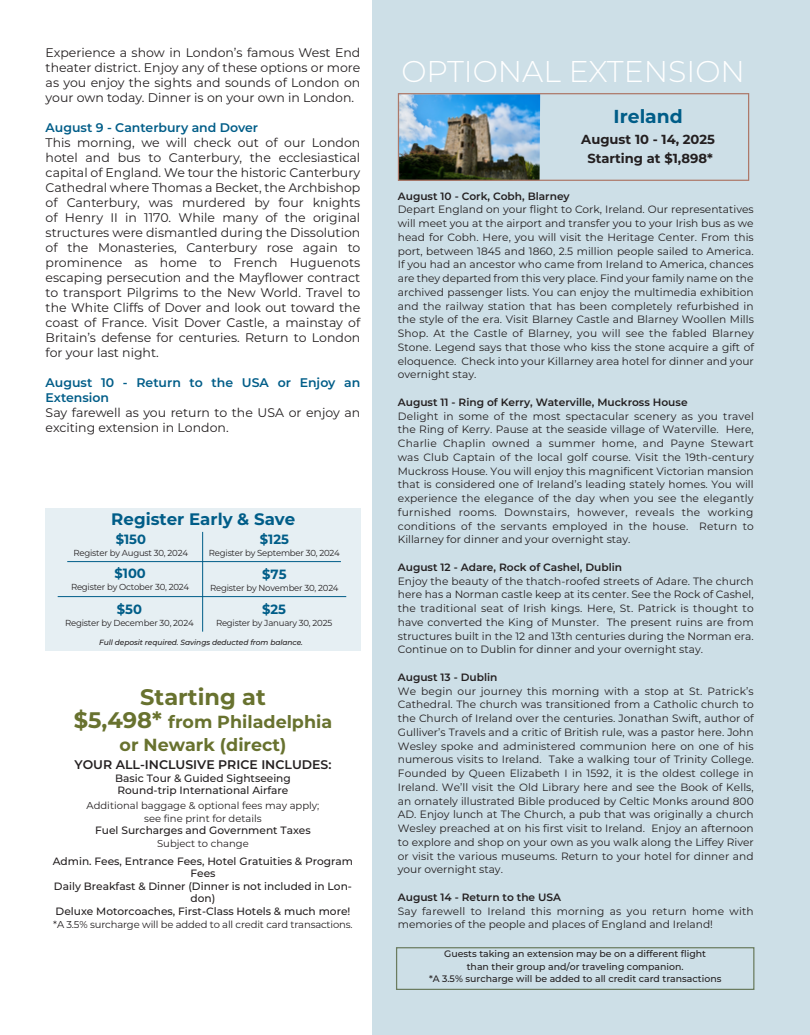
<style>
.page{position:relative;width:810px;height:1035px;background:#fff}
.page>*{position:absolute;margin:0;border:0;box-sizing:border-box;transform-origin:0 0}
.t1{font:300 30px "Montserrat";color:#fff}
.t2{font:700 22.5px "Montserrat";color:#68722f}
.t3{font:700 18.75px "Montserrat";color:#005d88}
.t4{font:700 17.5px/23.1px "Montserrat";color:#68722f;text-align:center}
.t5{font:700 16.62px "Montserrat";color:#005d88}
.t6{font:700 13.38px "Montserrat";color:#005d88}
.t7{font:700 13.12px/18.6px "Montserrat";color:#231f20;text-align:center}
.t8{font:12.5px/15px "Montserrat";color:#231f20;text-align:justify}
.t9{font:600 12.5px/15px "Montserrat";color:#005d88}
.t10{font:600 12.5px "Montserrat";color:#231f20}
.t11{font:10.62px/13.8px "Montserrat";color:#231f20;text-align:justify}
.t12{font:500 10.62px/12.5px "Montserrat";color:#231f20}
.t13{font:600 10.62px "Montserrat";color:#231f20}
.t14{font:10px/12.5px "Montserrat";color:#231f20;text-align:center}
.t15{font:500 9.38px/12.5px "Montserrat";color:#231f20;text-align:center}
.t16{font:8.75px "Montserrat";letter-spacing:-.025em;color:#231f20}
.t17{font:italic 500 7.5px "Montserrat";letter-spacing:-.01em;color:#231f20}
.s1{font-size:22.5px}
</style>
<div class="page">
<div style="left:373px;top:0;width:437px;height:1035px;background:#cddfe7"></div>
<div style="left:396px;top:947px;width:358px;height:43px;border:1px solid #6b7c60"></div>
<img style="left:400px;top:95px;width:140px;height:84px">
<div style="left:398px;top:93px;width:351px;height:88px;border:1px solid #ad796a"></div>
<div style="left:45px;top:508px;width:315px;height:143px;background:#e6eff3"></div>
<hr style="left:202px;top:532px;width:1px;height:100px;background:#005d88">
<hr style="left:67px;top:561px;width:274px;height:1px;background:#005d88">
<hr style="left:58px;top:596px;width:288px;height:1px;background:#005d88">
<p class="t8" style="left:46px;top:45px;width:316px">Experience a show in London’s famous West End theater district. Enjoy any of these options or more as you enjoy the sights and sounds of London on your own today. Dinner is on your own in London.</p>
<p class="t9" style="left:46px;top:120px;width:214px">August 9 - Canterbury and Dover</p>
<p class="t8" style="left:46px;top:135px;width:316px">This morning, we will check out of our London hotel and bus to Canterbury, the ecclesiastical capital of England. We tour the historic Canterbury Cathedral where Thomas a Becket, the Archbishop of Canterbury, was murdered by four knights of Henry II in 1170. While many of the original structures were dismantled during the Dissolution of the Monasteries, Canterbury rose again to prominence as home to French Huguenots escaping persecution and the Mayflower contract to transport Pilgrims to the New World. Travel to the White Cliffs of Dover and look out toward the coast of France. Visit Dover Castle, a mainstay of Britain’s defense for centuries. Return to London for your last night.</p>
<p class="t9" style="left:46px;top:375px;width:316px">August 10 - Return to the USA or Enjoy an<br>Extension</p>
<p class="t8" style="left:46px;top:405px;width:316px">Say farewell as you return to the USA or enjoy an exciting extension in London.</p>
<h3 class="t5" style="left:111px;top:507px;width:186px">Register Early &amp; Save</h3>
<p class="t6" style="left:116px;top:530px;width:32px">$150</p>
<p class="t16" style="left:74px;top:547px;width:116px">Register by August 30, 2024</p>
<p class="t6" style="left:260px;top:530px;width:31px">$125</p>
<p class="t16" style="left:209px;top:547px;width:132px">Register by September 30, 2024</p>
<p class="t6" style="left:114px;top:564px;width:33px">$100</p>
<p class="t16" style="left:71px;top:581px;width:120px">Register by October 30, 2024</p>
<p class="t6" style="left:117px;top:599px;width:27px">$50</p>
<p class="t16" style="left:65px;top:616px;width:130px">Register by December 30, 2024</p>
<p class="t6" style="left:262px;top:565px;width:26px">$75</p>
<p class="t16" style="left:210px;top:582px;width:130px">Register by November 30, 2024</p>
<p class="t6" style="left:262px;top:599px;width:25px">$25</p>
<p class="t16" style="left:216px;top:616px;width:118px">Register by January 30, 2025</p>
<p class="t17" style="left:99px;top:637px;width:205px">Full deposit required. Savings deducted from balance.</p>
<h2 class="t2" style="left:140px;top:681px;width:127px">Starting at</h2>
<h3 class="t4" style="left:74px;top:709px;width:260px"><span class="s1">$5,498*</span> from Philadelphia or Newark (direct)</h3>
<p class="t10" style="left:75px;top:756px;width:258px">YOUR ALL-INCLUSIVE PRICE INCLUDES:</p>
<p class="t12" style="left:115px;top:771px;width:177px">Basic Tour &amp; Guided Sightseeing<br>Round-trip International Airfare</p>
<p class="t14" style="left:87px;top:799px;width:234px">Additional baggage &amp; optional fees may apply; see fine print for details</p>
<p class="t12" style="left:95px;top:824px;width:217px">Fuel Surcharges and Government Taxes</p>
<p class="t14" style="left:157px;top:836px;width:93px">Subject to change</p>
<p class="t12" style="left:53px;top:854px;width:302px;text-align:center">Admin. Fees, Entrance Fees, Hotel Gratuities &amp; Program Fees<br>Daily Breakfast &amp; Dinner (Dinner is not included in Lon&shy;don)<br>Deluxe Motorcoaches, First-Class Hotels &amp; much more!</p>
<p class="t14" style="left:53px;top:918px;width:301px">*A 3.5% surcharge will be added to all credit card transactions.</p>
<h1 class="t1" style="left:401px;top:51px;width:345px">OPTIONAL EXTENSION</h1>
<h3 class="t3" style="left:614px;top:103px;width:71px">Ireland</h3>
<p class="t7" style="left:581px;top:130px;width:135px">August 10 - 14, 2025<br>Starting at $1,898*</p>
<p class="t13" style="left:398px;top:188px;width:173px">August 10 - Cork, Cobh, Blarney</p>
<p class="t11" style="left:398px;top:202px;width:358px">Depart England on your flight to Cork, Ireland. Our representatives will meet you at the airport and transfer you to your Irish bus as we head for Cobh. Here, you will visit the Heritage Center. From this port, between 1845 and 1860, 2.5 million people sailed to America.<br>If you had an ancestor who came from Ireland to America, chances are they departed from this very place. Find your family name on the archived passenger lists. You can enjoy the multimedia exhibition and the railway station that has been completely refurbished in the style of the era. Visit Blarney Castle and Blarney Woollen Mills Shop. At the Castle of Blarney, you will see the fabled Blarney Stone. Legend says that those who kiss the stone acquire a gift of eloquence. Check into your Killarney area hotel for dinner and your overnight stay.</p>
<p class="t13" style="left:398px;top:394px;width:291px">August 11 - Ring of Kerry, Waterville, Muckross House</p>
<p class="t11" style="left:398px;top:409px;width:358px">Delight in some of the most spectacular scenery as you travel the Ring of Kerry. Pause at the seaside village of Waterville. Here, Charlie Chaplin owned a summer home, and Payne Stewart was Club Captain of the local golf course. Visit the 19th-century Muckross House. You will enjoy this magnificent Victorian mansion that is considered one of Ireland’s leading stately homes. You will experience the elegance of the day when you see the elegantly furnished rooms. Downstairs, however, reveals the working conditions of the servants employed in the house. Return to Killarney for dinner and your overnight stay.</p>
<p class="t13" style="left:398px;top:559px;width:226px">August 12 - Adare, Rock of Cashel, Dublin</p>
<p class="t11" style="left:398px;top:574px;width:357px">Enjoy the beauty of the thatch-roofed streets of Adare. The church here has a Norman castle keep at its center. See the Rock of Cashel, the traditional seat of Irish kings. Here, St. Patrick is thought to have converted the King of Munster. The present ruins are from structures built in the 12 and 13th centuries during the Norman era.<br>Continue on to Dublin for dinner and your overnight stay.</p>
<p class="t13" style="left:398px;top:669px;width:101px">August 13 - Dublin</p>
<p class="t11" style="left:398px;top:684px;width:357px">We begin our journey this morning with a stop at St. Patrick’s Cathedral. The church was transitioned from a Catholic church to the Church of Ireland over the centuries. Jonathan Swift, author of Gulliver’s Travels and a critic of British rule, was a pastor here. John Wesley spoke and administered communion here on one of his numerous visits to Ireland. Take a walking tour of Trinity College.<br>Founded by Queen Elizabeth I in 1592, it is the oldest college in Ireland. We’ll visit the Old Library here and see the Book of Kells, an ornately illustrated Bible produced by Celtic Monks around 800<br>AD. Enjoy lunch at The Church, a pub that was originally a church Wesley preached at on his first visit to Ireland. Enjoy an afternoon to explore and shop on your own as you walk along the Liffey River or visit the various museums. Return to your hotel for dinner and your overnight stay.</p>
<p class="t13" style="left:398px;top:889px;width:165px">August 14 - Return to the USA</p>
<p class="t11" style="left:398px;top:904px;width:357px">Say farewell to Ireland this morning as you return home with memories of the people and places of England and Ireland!</p>
<p class="t15" style="left:429px;top:947px;width:294px">Guests taking an extension may be on a different flight<br>than their group and/or traveling companion.<br>*A 3.5% surcharge will be added to all credit card transactions</p>
</div>
